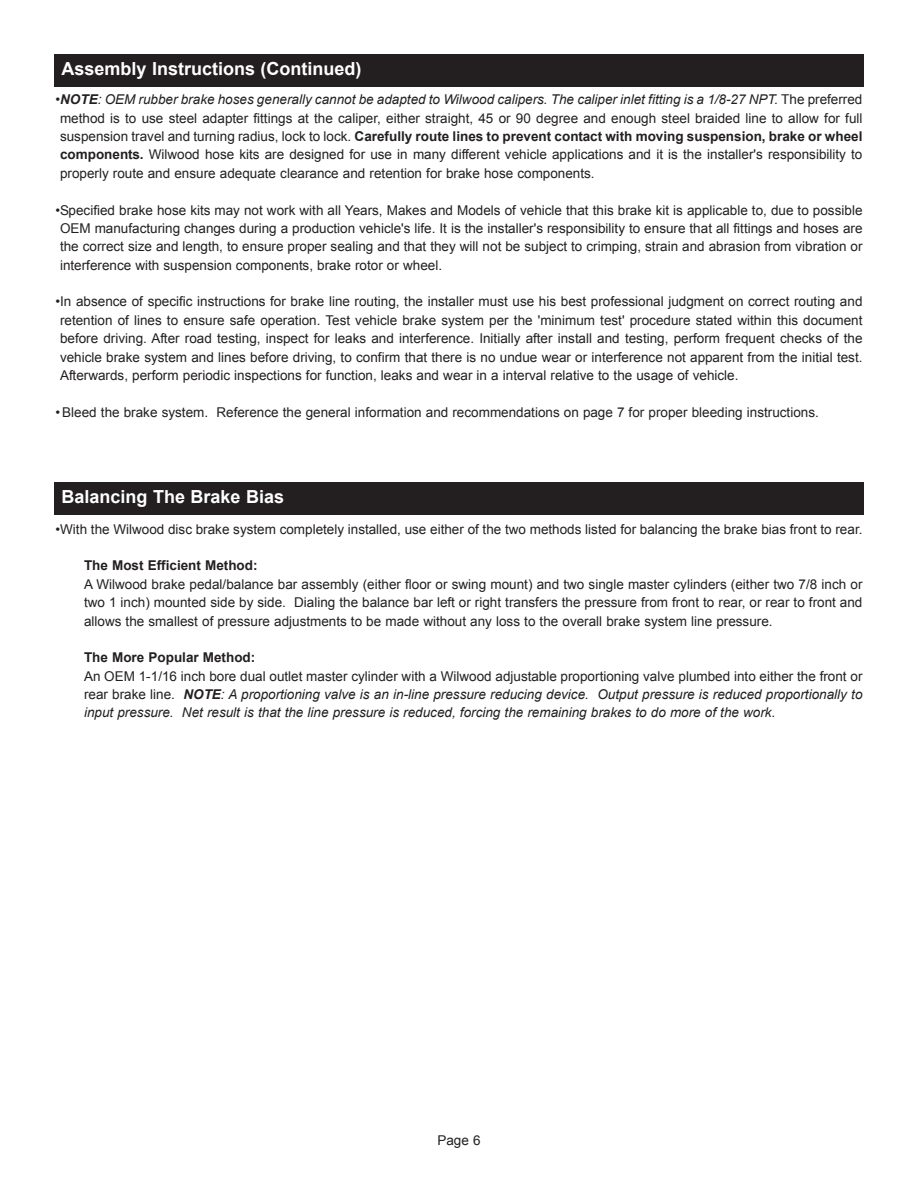
<style>
.page{position:relative;width:918px;height:1188px;background:#fff}
.page>*{position:absolute;margin:0;border:0;box-sizing:border-box;transform-origin:0 0}
.t1{font:700 18px "Arial";color:#fff}
.t2{font:13.5px/18.3px "Arial";color:#231f20;text-align:justify}
.t3{font:italic 13.5px/18.3px "Arial";color:#231f20;text-align:justify}
.t4{font:700 13.5px "Arial";color:#231f20}
.s1{font-weight:700;font-style:italic}
.s2{font-style:italic}
.s3{font-weight:700}
.s4{font-style:normal}
</style>
<div class="page">
<div style="left:54px;top:54px;width:810px;height:32px;background:#231f20"></div>
<div style="left:54px;top:483px;width:810px;height:32px;background:#231f20"></div>
<h1 class="t1" style="left:62px;top:58px;width:302px">Assembly Instructions (Continued)</h1>
<p class="t2" style="left:60px;top:90px;width:804px;text-indent:-5px">•<span class="s1">NOTE</span><span class="s2">: OEM rubber brake hoses generally cannot be adapted to Wilwood calipers. The caliper inlet fitting is a 1/8-27 NPT.</span> The preferred method is to use steel adapter fittings at the caliper, either straight, 45 or 90 degree and enough steel braided line to allow for full suspension travel and turning radius, lock to lock. <span class="s3">Carefully route lines to prevent contact with moving suspension, brake or wheel components.</span> Wilwood hose kits are designed for use in many different vehicle applications and it is the installer's responsibility to properly route and ensure adequate clearance and retention for brake hose components.</p>
<p class="t2" style="left:60px;top:201px;width:804px;text-indent:-5px">•Specified brake hose kits may not work with all Years, Makes and Models of vehicle that this brake kit is applicable to, due to possible OEM manufacturing changes during a production vehicle's life. It is the installer's responsibility to ensure that all fittings and hoses are the correct size and length, to ensure proper sealing and that they will not be subject to crimping, strain and abrasion from vibration or interference with suspension components, brake rotor or wheel.</p>
<p class="t2" style="left:60px;top:293px;width:804px;text-indent:-5px">•In absence of specific instructions for brake line routing, the installer must use his best professional judgment on correct routing and retention of lines to ensure safe operation. Test vehicle brake system per the 'minimum test' procedure stated within this document before driving. After road testing, inspect for leaks and interference. Initially after install and testing, perform frequent checks of the vehicle brake system and lines before driving, to confirm that there is no undue wear or interference not apparent from the initial test.<br>Afterwards, perform periodic inspections for function, leaks and wear in a interval relative to the usage of vehicle.</p>
<p class="t2" style="left:56px;top:403px;width:765px">•Bleed the brake system. Reference the general information and recommendations on page 7 for proper bleeding instructions.</p>
<h1 class="t1" style="left:62px;top:487px;width:224px">Balancing The Brake Bias</h1>
<p class="t2" style="left:56px;top:520px;width:809px">•With the Wilwood disc brake system completely installed, use either of the two methods listed for balancing the brake bias front to rear.</p>
<p class="t4" style="left:84px;top:558px;width:175px">The Most Efficient Method:</p>
<p class="t2" style="left:84px;top:575px;width:780px">A Wilwood brake pedal/balance bar assembly (either floor or swing mount) and two single master cylinders (either two 7/8 inch or two 1 inch) mounted side by side. Dialing the balance bar left or right transfers the pressure from front to rear, or rear to front and allows the smallest of pressure adjustments to be made without any loss to the overall brake system line pressure.</p>
<p class="t4" style="left:84px;top:650px;width:173px">The More Popular Method:</p>
<p class="t3" style="left:84px;top:667px;width:780px"><span class="s4">An OEM 1-1/16 inch bore dual outlet master cylinder with a Wilwood adjustable proportioning valve plumbed into either the front or rear brake line.</span> <span class="s3">NOTE</span>: A proportioning valve is an in-line pressure reducing device. Output pressure is reduced proportionally to input pressure. Net result is that the line pressure is reduced, forcing the remaining brakes to do more of the work.</p>
<p class="t2" style="left:437px;top:1131px;width:45px">Page 6</p>
</div>
